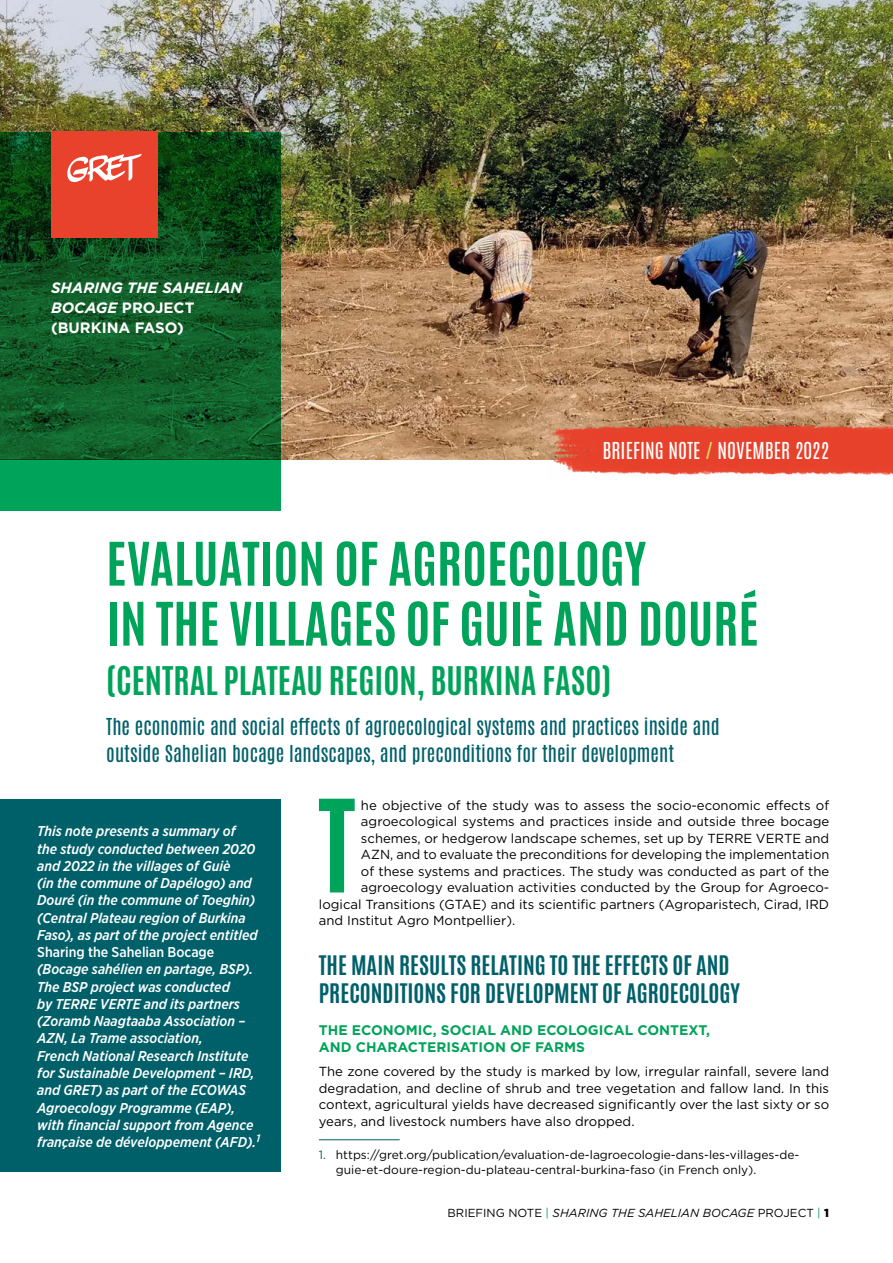
<style>
.page{position:relative;width:893px;height:1263px;background:#fff}
.page>*{position:absolute;margin:0;border:0;box-sizing:border-box;transform-origin:0 0}
.t1{font:700 109.2px "Antonio";color:#00a35a}
.t2{font:700 51px/60px "Antonio";color:#00a35a}
.t3{font:700 33px "Antonio";color:#00a35a}
.t4{font:700 22.5px/28.8px "Antonio";color:#00606a}
.t5{font:19.5px/27px "Antonio";color:#00606a}
.t6{font:19.5px "Antonio";color:#fff}
.t7{font:italic 700 15px/20.2px "Gotham";color:#fff}
.t8{font:italic 500 14.25px/17.2px "Gotham Narrow";color:#fff}
.t9{font:500 14.25px "Gotham Narrow";color:#fff}
.t10{font:700 13.8px/16.8px "Gotham";color:#00a35a}
.t11{font:13.2px/16.5px "Gotham";color:#000;text-align:justify}
.t12{font:12px/14.4px "Gotham";color:#000}
.t13{font:italic 11.7px "Gotham";color:#000}
.s1{font-style:normal}
.s2{color:#d2dc67}
.s3{color:#00606a}
.s4{font-style:normal;color:#00a35a}
.s5{font-weight:900;font-style:normal}
</style>
<div class="page">
<img style="left:0;top:0;width:893px;height:459px">
<div style="left:0;top:459px;width:281px;height:51px;background:#00a35a"></div>
<svg style="left:0;top:132px;width:281px;height:327px;background:#0f5422"></svg>
<div style="left:51px;top:132px;width:106px;height:106px;background:#e8412c"></div>
<svg style="left:67px;top:154px;width:75px;height:29px"></svg>
<img style="left:547px;top:420px;width:346px;height:56px">
<div style="left:0;top:799px;width:281px;height:372px;background:#00606a"></div>
<hr style="left:319px;top:1139px;width:81px;height:1px;background:#00606a">
<p class="t7" style="left:51px;top:277px;width:193px">SHARING THE SAHELIAN<br>BOCAGE <span class="s1">PROJECT (BURKINA FASO)</span></p>
<h3 class="t6" style="left:602px;top:436px;width:228px">BRIEFING NOTE <span class="s2">/</span> NOVEMBER 2022</h3>
<h2 class="t2" style="left:106px;top:534px;width:654px">EVALUATION OF AGROECOLOGY<br>IN THE VILLAGES OF GUIÈ AND DOURÉ</h2>
<h3 class="t3" style="left:106px;top:656px;width:507px">(CENTRAL PLATEAU REGION, BURKINA FASO)</h3>
<h3 class="t5" style="left:106px;top:713px;width:615px">The economic and social effects of agroecological systems and practices inside and outside Sahelian bocage landscapes, and preconditions for their development</h3>
<p class="t8" style="left:37px;top:822px;width:222px">This note presents a summary of the study conducted between 2020 and 2022 in the villages of Guiè<br>(in the commune of Dapélogo) and Douré (in the commune of Toeghin) (Central Plateau region of Burkina Faso), as part of the project entitled</p>
<p class="t9" style="left:37px;top:943px;width:179px">Sharing the Sahelian Bocage</p>
<p class="t8" style="left:37px;top:961px;width:225px">(Bocage sahélien en partage, BSP).<br>The BSP project was conducted<br>by TERRE VERTE and its partners (Zoramb Naagtaaba Association –<br>AZN, La Trame association,<br>French National Research Institute for Sustainable Development – IRD, and GRET) as part of the ECOWAS<br>Agroecology Programme (EAP), with financial support from Agence française de développement (AFD).<sup>1</sup></p>
<h1 class="t1" style="left:318px;top:763px;width:39px">T</h1>
<p class="t11" style="left:361px;top:797px;width:470px">he objective of the study was to assess the socio-economic effects of</p>
<p class="t11" style="left:361px;top:813px;width:470px">agroecological systems and practices inside and outside three bocage</p>
<p class="t11" style="left:361px;top:830px;width:470px">schemes, or hedgerow landscape schemes, set up by TERRE VERTE and</p>
<p class="t11" style="left:361px;top:846px;width:470px">AZN, and to evaluate the preconditions for developing the implementation</p>
<p class="t11" style="left:361px;top:863px;width:470px">of these systems and practices. The study was conducted as part of the</p>
<p class="t11" style="left:361px;top:879px;width:470px">agroecology evaluation activities conducted by the Group for Agroeco-</p>
<p class="t11" style="left:319px;top:896px;width:512px">logical Transitions (GTAE) and its scientific partners (Agroparistech, Cirad, IRD</p>
<p class="t11" style="left:319px;top:912px;width:198px">and Institut Agro Montpellier).</p>
<h3 class="t4" style="left:319px;top:951px;width:422px">THE MAIN RESULTS RELATING TO THE EFFECTS OF AND<br>PRECONDITIONS FOR DEVELOPMENT OF AGROECOLOGY</h3>
<p class="t10" style="left:319px;top:1022px;width:393px">THE ECONOMIC, SOCIAL AND ECOLOGICAL CONTEXT,<br>AND CHARACTERISATION OF FARMS</p>
<p class="t11" style="left:319px;top:1063px;width:512px">The zone covered by the study is marked by low, irregular rainfall, severe land degradation, and decline of shrub and tree vegetation and fallow land. In this context, agricultural yields have decreased significantly over the last sixty or so years, and livestock numbers have also dropped.</p>
<p class="t12" style="left:336px;top:1147px;width:465px;text-indent:-17px"><span class="s3">1.</span> https://gret.org/publication/evaluation-de-lagroecologie-dans-les-villages-de&shy;guie-et-doure-region-du-plateau-central-burkina-faso (in French only).</p>
<p class="t13" style="left:448px;top:1205px;width:383px"><span class="s1">BRIEFING NOTE</span> <span class="s4">|</span> SHARING THE SAHELIAN BOCAGE <span class="s1">PROJECT</span> <span class="s4">|</span> <span class="s5">1</span></p>
</div>
